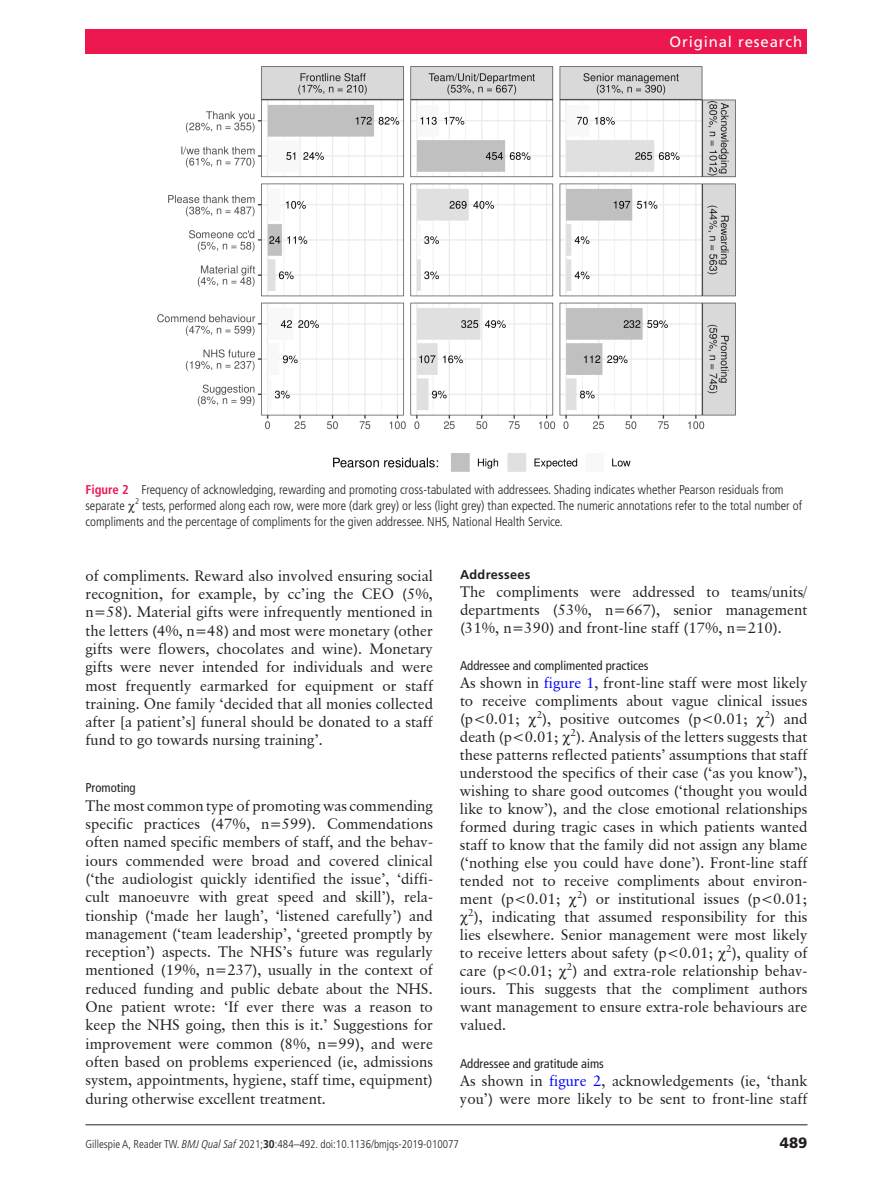
<style>
.page{position:relative;width:893px;height:1191px;background:#fff}
.page>*{position:absolute;margin:0;border:0;box-sizing:border-box;transform-origin:0 0}
.t1{font:15px/18.3px "Classical Garamond BT";color:#231f20;text-align:justify}
.t2{font:15px "Frutiger LT Std";letter-spacing:.055em;color:#fff}
.t3{font:900 15px "Frutiger LT Std";color:#231f20}
.t4{font:300 condensed 12.75px/15.8px "Frutiger LT Pro";color:#231f20}
.t5{font:condensed 12.75px "Frutiger LT Std";color:#231f20}
.t6{font:700 12.75px "Frutiger LT Std";letter-spacing:.025em;color:#231f20}
.t7{font:300 condensed 11.25px "Frutiger LT Pro";color:#231f20}
.t8{font:9.9px "Classical Garamond BT";color:#231f20}
.s1{font-weight:700;color:#ed174f}
.s2{color:#00f}
.s3{font-style:italic}
.s4{font-weight:700}
</style>
<div class="page">
<hr style="left:86px;top:1124px;width:721px;height:1px;background:#231f20">
<div style="left:86px;top:30px;width:721px;height:24px;background:#ed174f"></div>
<img style="left:158px;top:66px;width:577px;height:405px">
<p class="t2" style="left:670px;top:33px;width:134px">Original research</p>
<p class="t4" style="left:86px;top:482px;width:718px"><span class="s1">Figure 2</span> Frequency of acknowledging, rewarding and promoting cross-tabulated with addressees. Shading indicates whether Pearson residuals from separate <sup>2</sup> tests, performed along each row, were more (dark grey) or less (light grey) than expected. The numeric annotations refer to the total number of compliments and the percentage of compliments for the given addressee. NHS, National Health Service.</p>
<p class="t1" style="left:86px;top:566px;width:349px">of compliments. Reward also involved ensuring social recognition, for example, by cc’ing the CEO (5%, n=58). Material gifts were infrequently mentioned in the letters (4%, n=48) and most were monetary (other gifts were flowers, chocolates and wine). Monetary gifts were never intended for individuals and were most frequently earmarked for equipment or staff training. One family ‘decided that all monies collected after [a patient’s] funeral should be donated to a staff fund to go towards nursing training’.</p>
<p class="t5" style="left:86px;top:780px;width:52px">Promoting</p>
<p class="t1" style="left:86px;top:796px;width:349px">The most common type of promoting was commending specific practices (47%, n=599). Commendations often named specific members of staff, and the behav&shy;iours commended were broad and covered clinical (‘the audiologist quickly identified the issue’, ‘diffi&shy;cult manoeuvre with great speed and skill’), rela&shy;tionship (‘made her laugh’, ‘listened carefully’) and management (‘team leadership’, ‘greeted promptly by reception’) aspects. The NHS’s future was regularly mentioned (19%, n=237), usually in the context of reduced funding and public debate about the NHS.<br>One patient wrote: ‘If ever there was a reason to keep the NHS going, then this is it.’ Suggestions for improvement were common (8%, n=99), and were often based on problems experienced (ie, admissions system, appointments, hygiene, staff time, equipment) during otherwise excellent treatment.</p>
<p class="t6" style="left:460px;top:567px;width:72px">Addressees</p>
<p class="t1" style="left:460px;top:582px;width:349px">The compliments were addressed to teams/units/ departments (53%, n=667), senior management (31%, n=390) and front-line staff (17%, n=210).</p>
<p class="t5" style="left:460px;top:658px;width:190px">Addressee and complimented practices</p>
<p class="t1" style="left:460px;top:674px;width:349px">As shown in <span class="s2">figure 1</span>, front-line staff were most likely to receive compliments about vague clinical issues (p&lt;0.01;</p>
<p class="t8" style="left:537px;top:708px;width:7px">2</p>
<p class="t1" style="left:542px;top:709px;width:207px">), positive outcomes (p&lt;0.01;</p>
<p class="t8" style="left:765px;top:708px;width:7px">2</p>
<p class="t1" style="left:770px;top:709px;width:39px">) and</p>
<p class="t1" style="left:460px;top:727px;width:100px">death (p&lt;0.01;</p>
<p class="t8" style="left:571px;top:726px;width:7px">2</p>
<p class="t1" style="left:460px;top:728px;width:349px;text-indent:116px">). Analysis of the letters suggests that these patterns reflected patients’ assumptions that staff understood the specifics of their case (‘as you know’), wishing to share good outcomes (‘thought you would like to know’), and the close emotional relationships formed during tragic cases in which patients wanted staff to know that the family did not assign any blame (‘nothing else you could have done’). Front-line staff tended not to receive compliments about environ&shy;ment (p&lt;0.01; <sup>2</sup>) or institutional issues (p&lt;0.01;</p>
<p class="t8" style="left:468px;top:906px;width:7px">2</p>
<p class="t1" style="left:460px;top:908px;width:349px;text-indent:14px">), indicating that assumed responsibility for this lies elsewhere. Senior management were most likely to receive letters about safety (p&lt;0.01;</p>
<p class="t8" style="left:726px;top:942px;width:7px">2</p>
<p class="t1" style="left:732px;top:943px;width:77px">), quality of</p>
<p class="t1" style="left:460px;top:961px;width:94px">care (p&lt;0.01;</p>
<p class="t8" style="left:567px;top:960px;width:7px">2</p>
<p class="t1" style="left:460px;top:962px;width:349px;text-indent:112px">) and extra-role relationship behav&shy;iours. This suggests that the compliment authors want management to ensure extra-role behaviours are valued.</p>
<p class="t5" style="left:460px;top:1056px;width:145px">Addressee and gratitude aims</p>
<p class="t1" style="left:460px;top:1071px;width:349px">As shown in <span class="s2">figure 2</span>, acknowledgements (ie, ‘thank you’) were more likely to be sent to front-line staff</p>
<p class="t7" style="left:86px;top:1137px;width:375px">Gillespie A, Reader TW. <span class="s3">BMJ Qual Saf</span> 2021;<span class="s4">30</span>:484–492. doi:10.1136/bmjqs-2019-010077</p>
<p class="t3" style="left:780px;top:1133px;width:29px">489</p>
</div>
